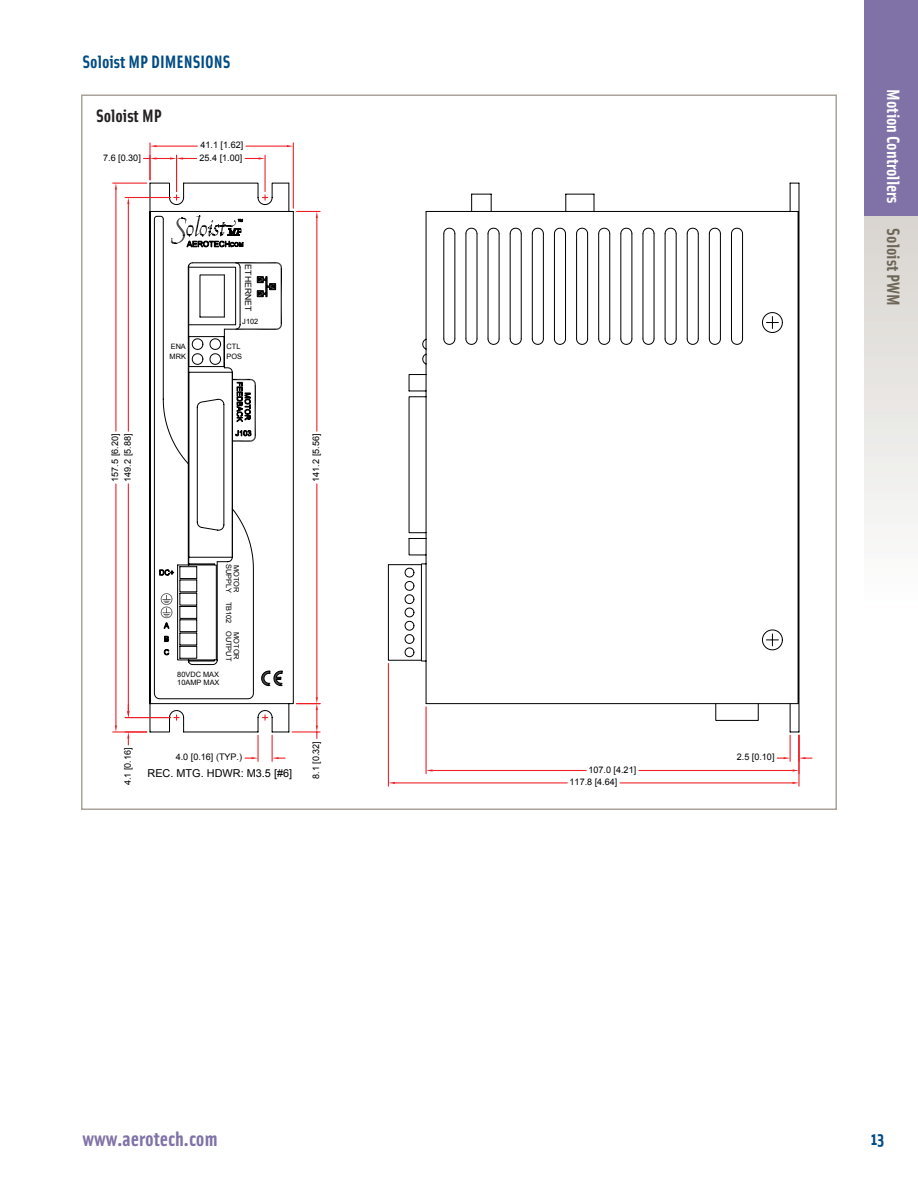
<style>
.page{position:relative;width:918px;height:1188px;background:#fff}
.page>*{position:absolute;margin:0;border:0;box-sizing:border-box;transform-origin:0 0}
.t1{font:700 21px "Solex";color:#8072a7}
.t2{font:700 18px "Solex";color:#004b84}
.t3{font:700 18px "Solex";color:#fff}
.t4{font:700 18px "Solex";color:#6d6658}
.t5{font:700 18px "Solex";color:#231f20}
.t6{font:10.95px "Arial";color:#000}
.t7{font:9px "Arial";color:#000}
.t8{font:8.7px "Arial";letter-spacing:-.005em;color:#000}
.t9{font:7.35px/7.9px "Arial";color:#000}
</style>
<div class="page">
<div style="left:864px;top:0;width:54px;height:216px;background:#8072a7"></div>
<div style="left:864px;top:216px;width:54px;height:392px;background:linear-gradient(to bottom,#d8d4cf,#fdfefd)"></div>
<svg style="left:150px;top:183px;width:29px;height:482px"></svg>
<svg style="left:154px;top:216px;width:25px;height:483px"></svg>
<svg style="left:164px;top:636px;width:5px;height:6px"></svg>
<svg style="left:164px;top:649px;width:5px;height:6px"></svg>
<svg style="left:157px;top:216px;width:7px;height:3px"></svg>
<svg style="left:161px;top:593px;width:12px;height:35px"></svg>
<svg style="left:159px;top:570px;width:15px;height:5px"></svg>
<svg style="left:179px;top:183px;width:620px;height:549px"></svg>
<svg style="left:759px;top:338px;width:39px;height:366px"></svg>
<svg style="left:783px;top:211px;width:15px;height:23px"></svg>
<svg style="left:388px;top:650px;width:371px;height:71px"></svg>
<hr style="left:798px;top:735px;width:2px;height:51px;background:#ee1d23">
<hr style="left:388px;top:663px;width:1px;height:123px;background:#ee1d23">
<hr style="left:620px;top:782px;width:173px;height:1px;background:#ee1d23">
<hr style="left:395px;top:782px;width:172px;height:1px;background:#ee1d23">
<svg style="left:793px;top:782px;width:6px;height:2px"></svg>
<svg style="left:388px;top:782px;width:7px;height:2px"></svg>
<hr style="left:426px;top:707px;width:1px;height:67px;background:#ee1d23">
<hr style="left:639px;top:770px;width:154px;height:1px;background:#ee1d23">
<hr style="left:433px;top:770px;width:153px;height:1px;background:#ee1d23">
<svg style="left:793px;top:769px;width:6px;height:3px"></svg>
<svg style="left:426px;top:769px;width:7px;height:3px"></svg>
<svg style="left:799px;top:757px;width:13px;height:2px"></svg>
<svg style="left:777px;top:735px;width:14px;height:26px"></svg>
<svg style="left:174px;top:715px;width:5px;height:5px"></svg>
<svg style="left:262px;top:715px;width:6px;height:5px"></svg>
<svg style="left:174px;top:195px;width:5px;height:5px"></svg>
<hr style="left:265px;top:155px;width:1px;height:37px;background:#ee1d23">
<svg style="left:245px;top:157px;width:20px;height:3px"></svg>
<hr style="left:149px;top:143px;width:2px;height:37px;background:#ee1d23">
<hr style="left:293px;top:143px;width:1px;height:65px;background:#ee1d23">
<hr style="left:156px;top:146px;width:41px;height:1px;background:#ee1d23">
<hr style="left:246px;top:146px;width:41px;height:1px;background:#ee1d23">
<svg style="left:150px;top:145px;width:6px;height:2px"></svg>
<svg style="left:287px;top:145px;width:6px;height:2px"></svg>
<hr style="left:176px;top:155px;width:1px;height:37px;background:#ee1d23">
<svg style="left:144px;top:157px;width:53px;height:3px"></svg>
<hr style="left:125px;top:197px;width:46px;height:1px;background:#ee1d23">
<hr style="left:128px;top:204px;width:1px;height:227px;background:#ee1d23">
<hr style="left:128px;top:484px;width:1px;height:227px;background:#ee1d23">
<hr style="left:113px;top:731px;width:34px;height:2px;background:#ee1d23">
<hr style="left:113px;top:183px;width:34px;height:1px;background:#ee1d23">
<hr style="left:115px;top:484px;width:1px;height:241px;background:#ee1d23">
<hr style="left:115px;top:190px;width:1px;height:241px;background:#ee1d23">
<svg style="left:115px;top:725px;width:2px;height:7px"></svg>
<svg style="left:115px;top:183px;width:2px;height:7px"></svg>
<hr style="left:125px;top:717px;width:46px;height:1px;background:#ee1d23">
<svg style="left:127px;top:705px;width:2px;height:12px"></svg>
<svg style="left:127px;top:732px;width:2px;height:13px"></svg>
<hr style="left:257px;top:735px;width:2px;height:26px;background:#ee1d23">
<svg style="left:272px;top:735px;width:13px;height:26px"></svg>
<svg style="left:245px;top:757px;width:13px;height:2px"></svg>
<hr style="left:292px;top:731px;width:28px;height:2px;background:#ee1d23">
<hr style="left:316px;top:484px;width:1px;height:213px;background:#ee1d23">
<svg style="left:297px;top:697px;width:23px;height:41px"></svg>
<svg style="left:188px;top:194px;width:595px;height:456px"></svg>
<svg style="left:171px;top:216px;width:111px;height:114px"></svg>
<h2 class="t2" style="left:82px;top:51px;width:150px">Soloist MP DIMENSIONS</h2>
<h2 class="t5" style="left:96px;top:105px;width:67px">Soloist MP</h2>
<p class="t7" style="left:103px;top:153px;width:39px">7.6 [0.30]</p>
<p class="t7" style="left:201px;top:140px;width:44px">41.1 [1.62]</p>
<p class="t7" style="left:200px;top:153px;width:44px">25.4 [1.00]</p>
<p class="t7" style="left:110px;top:482px;width:49px;rotate:-90deg">157.5 [6.20]</p>
<p class="t7" style="left:123px;top:482px;width:49px;rotate:-90deg">149.2 [5.88]</p>
<p class="t9" style="left:171px;top:343px;width:17px">ENA</p>
<p class="t9" style="left:170px;top:353px;width:18px">MRK</p>
<p class="t8" style="left:253px;top:264px;width:48px;rotate:90deg">ETHERNET</p>
<p class="t9" style="left:242px;top:318px;width:17px">J102</p>
<p class="t9" style="left:227px;top:343px;width:15px">CTL</p>
<p class="t9" style="left:227px;top:353px;width:17px">POS</p>
<p class="t7" style="left:311px;top:482px;width:49px;rotate:-90deg">141.2 [5.56]</p>
<p class="t9" style="left:233px;top:564px;width:31px;rotate:90deg">SUPPLY</p>
<p class="t9" style="left:233px;top:631px;width:32px;rotate:90deg">OUTPUT</p>
<p class="t9" style="left:240px;top:565px;width:29px;rotate:90deg">MOTOR</p>
<p class="t9" style="left:233px;top:602px;width:23px;rotate:90deg">TB102</p>
<p class="t9" style="left:240px;top:632px;width:29px;rotate:90deg">MOTOR</p>
<p class="t9" style="left:177px;top:671px;width:44px">80VDC MAX<br>10AMP MAX</p>
<p class="t7" style="left:123px;top:785px;width:39px;rotate:-90deg">4.1 [0.16]</p>
<p class="t7" style="left:176px;top:752px;width:68px">4.0 [0.16] (TYP.)</p>
<p class="t6" style="left:148px;top:768px;width:146px">REC. MTG. HDWR: M3.5 [#6]</p>
<p class="t7" style="left:311px;top:779px;width:39px;rotate:-90deg">8.1 [0.32]</p>
<h2 class="t3" style="left:904px;top:89px;width:116px;rotate:90deg">Motion Controllers</h2>
<h2 class="t4" style="left:904px;top:228px;width:79px;rotate:90deg">Soloist PWM</h2>
<p class="t7" style="left:588px;top:765px;width:49px">107.0 [4.21]</p>
<p class="t7" style="left:570px;top:777px;width:49px">117.8 [4.64]</p>
<p class="t7" style="left:737px;top:752px;width:39px">2.5 [0.10]</p>
<h1 class="t1" style="left:82px;top:1127px;width:137px">www.aerotech.com</h1>
<h2 class="t2" style="left:871px;top:1129px;width:15px">13</h2>
</div>
